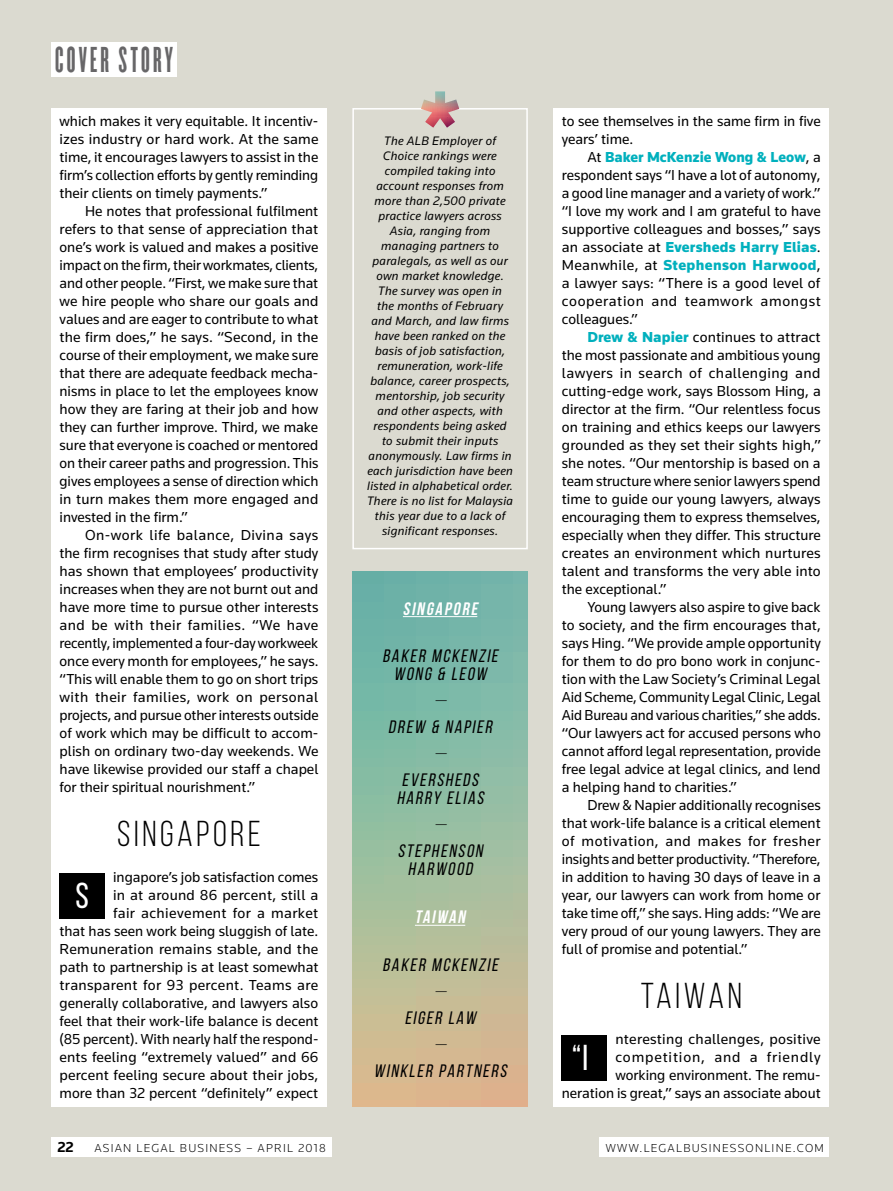
<style>
.page{position:relative;width:893px;height:1191px;background:#dbdad0}
.page>*{position:absolute;margin:0;border:0;box-sizing:border-box;transform-origin:0 0}
.t1{font:36px "Bebas Neue";letter-spacing:.1em;color:#000}
.t2{font:36px "Bebas Neue";color:#fff}
.t3{font:31.5px "Champion HTF Bantamweight";letter-spacing:.1em;color:#676668}
.t4{font:italic 18px/18px "Bebas Neue";color:#000;text-align:center}
.t5{font:italic 700 18px "Bebas Neue";color:#fff}
.t6{font:italic 18px "Bebas Neue";color:#000}
.t7{font:15px/18px "Knowledge";color:#000;text-align:justify}
.t8{font:700 15px "Knowledge";color:#000}
.t9{font:italic 12.75px/15px "Knowledge";letter-spacing:.02em;color:#000;text-align:center}
.t10{font:300 12px "Knowledge";letter-spacing:.1em;color:#000}
.s1{font-weight:900;color:#00b0bd}
</style>
<div class="page">
<div style="left:51px;top:108px;width:276px;height:999px;background:#fff"></div>
<div style="left:60px;top:873px;width:45px;height:45px;background:#000"></div>
<div style="left:553px;top:108px;width:276px;height:999px;background:#fff"></div>
<div style="left:562px;top:1035px;width:45px;height:45px;background:#000"></div>
<div style="left:51px;top:1137px;width:281px;height:19px;background:#fff"></div>
<div style="left:599px;top:1137px;width:230px;height:19px;background:#fff"></div>
<div style="left:51px;top:42px;width:126px;height:34px;background:#fff"></div>
<div style="left:352px;top:108px;width:176px;height:441px;border:2px solid #fff"></div>
<svg style="left:421px;top:91px;width:38px;height:37px"></svg>
<div style="left:353px;top:571px;width:175px;height:536px;background:linear-gradient(to bottom,#61b8ae,#dcbe91)"></div>
<hr style="left:403px;top:616px;width:74px;height:1px;background:#fff">
<hr style="left:415px;top:924px;width:50px;height:1px;background:#fff">
<h2 class="t3" style="left:55px;top:40px;width:119px">COVER STORY</h2>
<p class="t7" style="left:60px;top:112px;width:260px">which makes it very equitable. It incentiv&shy;izes industry or hard work. At the same time, it encourages lawyers to assist in the firm’s collection efforts by gently reminding their clients on timely payments.”</p>
<p class="t7" style="left:60px;top:202px;width:261px;text-indent:26px">He notes that professional fulfilment refers to that sense of appreciation that one’s work is valued and makes a positive impact on the firm, their workmates, clients, and other people. “First, we make sure that we hire people who share our goals and values and are eager to contribute to what the firm does,” he says. “Second, in the course of their employment, we make sure that there are adequate feedback mecha&shy;nisms in place to let the employees know how they are faring at their job and how they can further improve. Third, we make sure that everyone is coached or mentored on their career paths and progression. This gives employees a sense of direction which in turn makes them more engaged and invested in the firm.”</p>
<p class="t7" style="left:60px;top:526px;width:261px;text-indent:26px">On-work life balance, Divina says the firm recognises that study after study has shown that employees’ productivity increases when they are not burnt out and have more time to pursue other interests and be with their families. “We have recently, implemented a four-day workweek once every month for employees,” he says. “This will enable them to go on short trips with their families, work on personal projects, and pursue other interests outside of work which may be difficult to accom&shy;plish on ordinary two-day weekends. We have likewise provided our staff a chapel for their spiritual nourishment.”</p>
<h1 class="t1" style="left:117px;top:814px;width:145px">SINGAPORE</h1>
<h1 class="t2" style="left:75px;top:876px;width:15px">S</h1>
<p class="t7" style="left:60px;top:868px;width:260px;text-align:right">ingapore’s job satisfaction comes<br>in at around 86 percent, still a<br>fair achievement for a market<br>that has seen work being sluggish of late.<br>Remuneration remains stable, and the path to partnership is at least somewhat transparent for 93 percent. Teams are generally collaborative, and lawyers also feel that their work-life balance is decent (85 percent). With nearly half the respond&shy;ents feeling “extremely valued” and 66 percent feeling secure about their jobs, more than 32 percent “definitely” expect</p>
<p class="t9" style="left:367px;top:133px;width:148px">The ALB Employer of<br>Choice rankings were compiled taking into account responses from more than 2,500 private practice lawyers across<br>Asia, ranging from managing partners to paralegals, as well as our own market knowledge.<br>The survey was open in<br>the months of February and March, and law firms have been ranked on the basis of job satisfaction, remuneration, work-life balance, career prospects, mentorship, job security and other aspects, with respondents being asked to submit their inputs anonymously. Law firms in each jurisdiction have been listed in alphabetical order.<br>There is no list for Malaysia this year due to a lack of significant responses.</p>
<p class="t5" style="left:403px;top:598px;width:79px">SINGAPORE</p>
<p class="t4" style="left:382px;top:647px;width:120px">BAKER MCKENZIE<br>WONG &amp; LEOW</p>
<p class="t6" style="left:434px;top:691px;width:17px">—</p>
<p class="t4" style="left:388px;top:718px;width:109px">DREW &amp; NAPIER</p>
<p class="t6" style="left:434px;top:744px;width:17px">—</p>
<p class="t4" style="left:397px;top:771px;width:92px;text-align:left">EVERSHEDS<br>HARRY ELIAS</p>
<p class="t6" style="left:434px;top:815px;width:17px">—</p>
<p class="t4" style="left:398px;top:842px;width:90px">STEPHENSON<br>HARWOOD</p>
<p class="t5" style="left:415px;top:907px;width:55px">TAIWAN</p>
<p class="t4" style="left:382px;top:955px;width:120px">BAKER MCKENZIE</p>
<p class="t6" style="left:434px;top:981px;width:17px">—</p>
<p class="t4" style="left:405px;top:1008px;width:76px">EIGER LAW</p>
<p class="t6" style="left:434px;top:1034px;width:17px">—</p>
<p class="t4" style="left:374px;top:1061px;width:138px">WINKLER PARTNERS</p>
<p class="t7" style="left:562px;top:112px;width:260px">to see themselves in the same firm in five years’ time.</p>
<p class="t7" style="left:562px;top:148px;width:260px;text-indent:26px">At <span class="s1">Baker McKenzie Wong &amp; Leow</span>, a respondent says “I have a lot of autonomy, a good line manager and a variety of work.” “I love my work and I am grateful to have supportive colleagues and bosses,” says an associate at <span class="s1">Eversheds Harry Elias</span>.<br>Meanwhile, at <span class="s1">Stephenson Harwood</span>, a lawyer says: “There is a good level of cooperation and teamwork amongst colleagues.”</p>
<p class="t7" style="left:562px;top:328px;width:260px;text-indent:26px"><span class="s1">Drew &amp; Napier</span> continues to attract the most passionate and ambitious young lawyers in search of challenging and cutting-edge work, says Blossom Hing, a director at the firm. “Our relentless focus on training and ethics keeps our lawyers grounded as they set their sights high,” she notes. “Our mentorship is based on a team structure where senior lawyers spend time to guide our young lawyers, always encouraging them to express themselves, especially when they differ. This structure creates an environment which nurtures talent and transforms the very able into the exceptional.”</p>
<p class="t7" style="left:562px;top:598px;width:261px;text-indent:26px">Young lawyers also aspire to give back to society, and the firm encourages that, says Hing. “We provide ample opportunity for them to do pro bono work in conjunc&shy;tion with the Law Society’s Criminal Legal Aid Scheme, Community Legal Clinic, Legal Aid Bureau and various charities,” she adds. “Our lawyers act for accused persons who cannot afford legal representation, provide free legal advice at legal clinics, and lend a helping hand to charities.”</p>
<p class="t7" style="left:562px;top:796px;width:260px;text-indent:26px">Drew &amp; Napier additionally recognises that work-life balance is a critical element of motivation, and makes for fresher insights and better productivity. “Therefore, in addition to having 30 days of leave in a year, our lawyers can work from home or take time off,” she says. Hing adds: “We are very proud of our young lawyers. They are full of promise and potential.”</p>
<h1 class="t1" style="left:641px;top:976px;width:103px">TAIWAN</h1>
<h1 class="t2" style="left:572px;top:1038px;width:18px">“I</h1>
<p class="t7" style="left:562px;top:1030px;width:260px;text-align:right">nteresting challenges, positive competition, and a friendly working environment. The remu&shy;neration is great,” says an associate about</p>
<p class="t8" style="left:51px;top:1138px;width:24px">222</p>
<p class="t10" style="left:86px;top:1141px;width:233px">ASIAN LEGAL BUSINES – APRIL 2018</p>
<p class="t10" style="left:611px;top:1141px;width:220px">WWW.LEGALBUSINESSONLINE.COM</p>
<p class="t10" style="left:94px;top:1141px;width:233px">ASIAN LEGAL BUSINESS – APRIL 2018</p>
<p class="t10" style="left:606px;top:1141px;width:220px">WWW.LEGALBUSINESSONLINE.COM</p>
</div>
